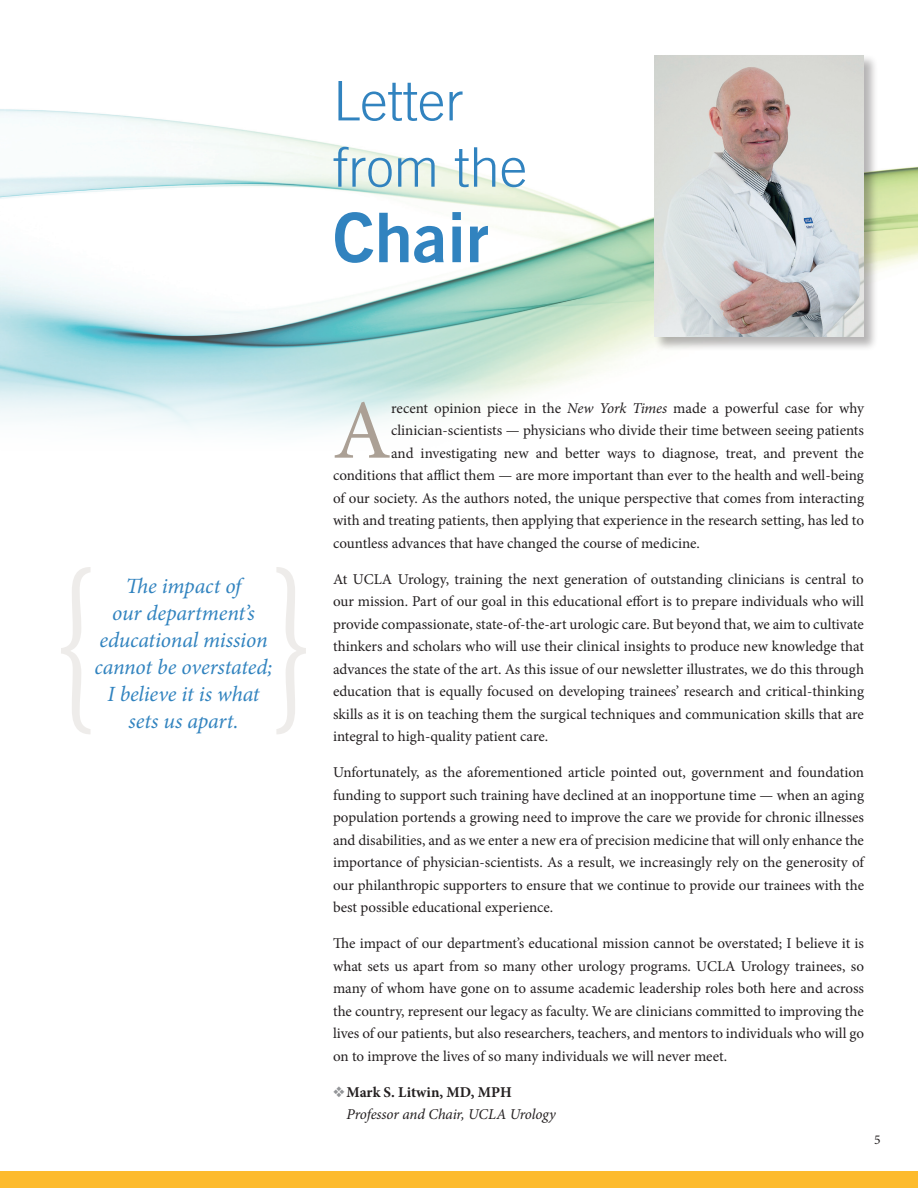
<style>
.page{position:relative;width:918px;height:1188px;background:#fff}
.page>*{position:absolute;margin:0;border:0;box-sizing:border-box;transform-origin:0 0}
.t1{font:84.3px "Minion Pro";color:#aba095}
.t2{font:68.4px "Trade Gothic LT Std Bd 2";color:#3183bf}
.t3{font:300 54.6px/66.3px "Trade Gothic LT Std";color:#3183bf}
.t4{font:italic 21.75px/27px "Minion Pro";letter-spacing:-.005em;color:#3183bf;text-align:center}
.t5{font:15px/22.5px "Minion Pro";color:#231f20;text-align:justify}
.t6{font:italic 15px/22.5px "Minion Pro";letter-spacing:-.01em;color:#231f20}
.t7{font:13.5px "Minion Pro";color:#231f20}
.s1{font-style:italic}
.s2{color:#939598}
.s3{font-weight:700;font-style:normal}
</style>
<div class="page">
<div style="left:0;top:1171px;width:918px;height:17px;background:#fdbb2e"></div>
<img style="left:0;top:109px;width:918px;height:322px">
<div style="left:654px;top:54px;width:224px;height:298px;background:#231f20;opacity:.33"></div>
<img style="left:655px;top:55px;width:209px;height:282px">
<svg style="left:276px;top:567px;width:30px;height:167px"></svg>
<svg style="left:61px;top:567px;width:30px;height:167px"></svg>
<h3 class="t4" style="left:95px;top:572px;width:179px">The impact of<br>our department’s educational mission cannot be overstated;<br>I believe it is what sets us apart.</h3>
<h3 class="t3" style="left:333px;top:67px;width:196px">Letter from the</h3>
<h2 class="t2" style="left:333px;top:195px;width:157px">Chair</h2>
<h1 class="t1" style="left:333px;top:374px;width:60px">A</h1>
<p class="t5" style="left:391px;top:397px;width:474px">recent opinion piece in the <span class="s1">New York Times</span> made a powerful case for why</p>
<p class="t5" style="left:391px;top:419px;width:474px">clinician-scientists — physicians who divide their time between seeing patients</p>
<p class="t5" style="left:391px;top:442px;width:474px">and investigating new and better ways to diagnose, treat, and prevent the</p>
<p class="t5" style="left:333px;top:464px;width:533px">conditions that afflict them — are more important than ever to the health and well-being</p>
<p class="t5" style="left:333px;top:487px;width:533px">of our society. As the authors noted, the unique perspective that comes from interacting</p>
<p class="t5" style="left:333px;top:509px;width:533px">with and treating patients, then applying that experience in the research setting, has led to</p>
<p class="t5" style="left:333px;top:532px;width:368px">countless advances that have changed the course of medicine.</p>
<p class="t5" style="left:333px;top:568px;width:533px">At UCLA Urology, training the next generation of outstanding clinicians is central to our mission. Part of our goal in this educational effort is to prepare individuals who will provide compassionate, state-of-the-art urologic care. But beyond that, we aim to cultivate thinkers and scholars who will use their clinical insights to produce new knowledge that advances the state of the art. As this issue of our newsletter illustrates, we do this through education that is equally focused on developing trainees’ research and critical-thinking skills as it is on teaching them the surgical techniques and communication skills that are integral to high-quality patient care.</p>
<p class="t5" style="left:333px;top:761px;width:533px">Unfortunately, as the aforementioned article pointed out, government and foundation funding to support such training have declined at an inopportune time — when an aging population portends a growing need to improve the care we provide for chronic illnesses and disabilities, and as we enter a new era of precision medicine that will only enhance the importance of physician-scientists. As a result, we increasingly rely on the generosity of our philanthropic supporters to ensure that we continue to provide our trainees with the best possible educational experience.</p>
<p class="t5" style="left:333px;top:932px;width:533px">The impact of our department’s educational mission cannot be overstated; I believe it is what sets us apart from so many other urology programs. UCLA Urology trainees, so many of whom have gone on to assume academic leadership roles both here and across the country, represent our legacy as faculty. We are clinicians committed to improving the lives of our patients, but also researchers, teachers, and mentors to individuals who will go on to improve the lives of so many individuals we will never meet.</p>
<p class="t6" style="left:347px;top:1081px;width:211px;text-indent:-14px"><span class="s2">❖</span><span class="s3">Mark S. Litwin, MD, MPH<br></span>Professor and Chair, UCLA Urology</p>
<p class="t7" style="left:874px;top:1130px;width:8px">5</p>
</div>
